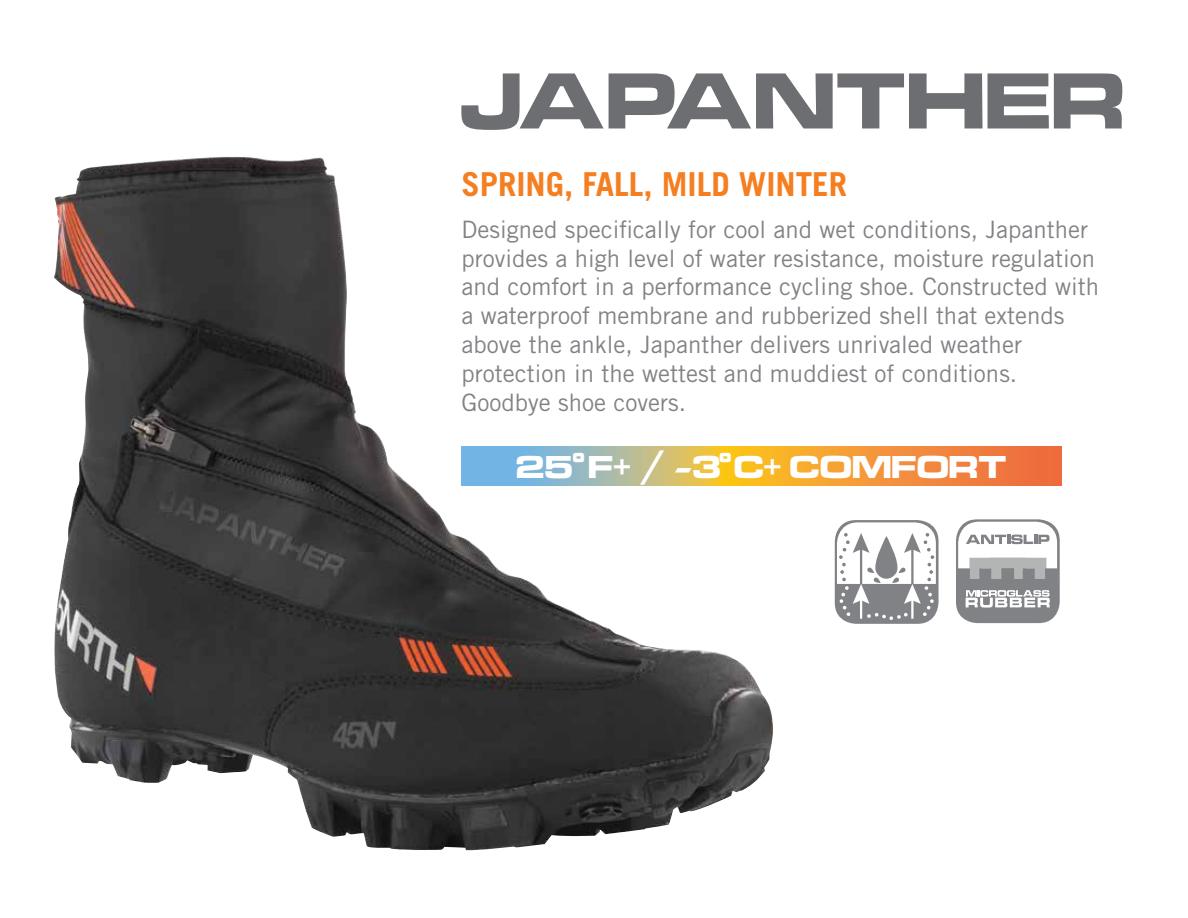
<style>
.page{position:relative;width:1188px;height:918px;background:#fff}
.page>*{position:absolute;margin:0;border:0;box-sizing:border-box;transform-origin:0 0}
.t1{font:700 33px "Trade Gothic";color:#f57e20}
.t2{font:33px "Microgramma Bld";color:#fff}
.t3{font:24px/28.8px "Trade Gothic";color:#808285}
</style>
<div class="page">
<svg style="left:461px;top:73px;width:661px;height:57px"></svg>
<div style="left:461px;top:447px;width:601px;height:38px;background:#ee6f3d"></div>
<svg style="left:773px;top:447px;width:228px;height:38px"></svg>
<img style="left:54px;top:160px;width:719px;height:691px">
<div style="left:835px;top:520px;width:104px;height:104px;background:#808285;border-radius:21px"></div>
<svg style="left:837px;top:522px;width:99px;height:98px"></svg>
<div style="left:956px;top:519px;width:104px;height:104px;background:#808285;border-radius:21px"></div>
<svg style="left:957px;top:522px;width:101px;height:86px"></svg>
<h1 class="t1" style="left:461px;top:164px;width:387px">SPRING, FALL, MILD WINTER</h1>
<p class="t3" style="left:461px;top:215px;width:639px">Designed specifically for cool and wet conditions, Japanther provides a high level of water resistance, moisture regulation and comfort in a performance cycling shoe. Constructed with a waterproof membrane and rubberized shell that extends above the ankle, Japanther delivers unrivaled weather protection in the wettest and muddiest of conditions.<br>Goodbye shoe covers.</p>
<h1 class="t2" style="left:516px;top:445px;width:492px">25˚F+ / -3˚C+ COMFORT</h1>
</div>
